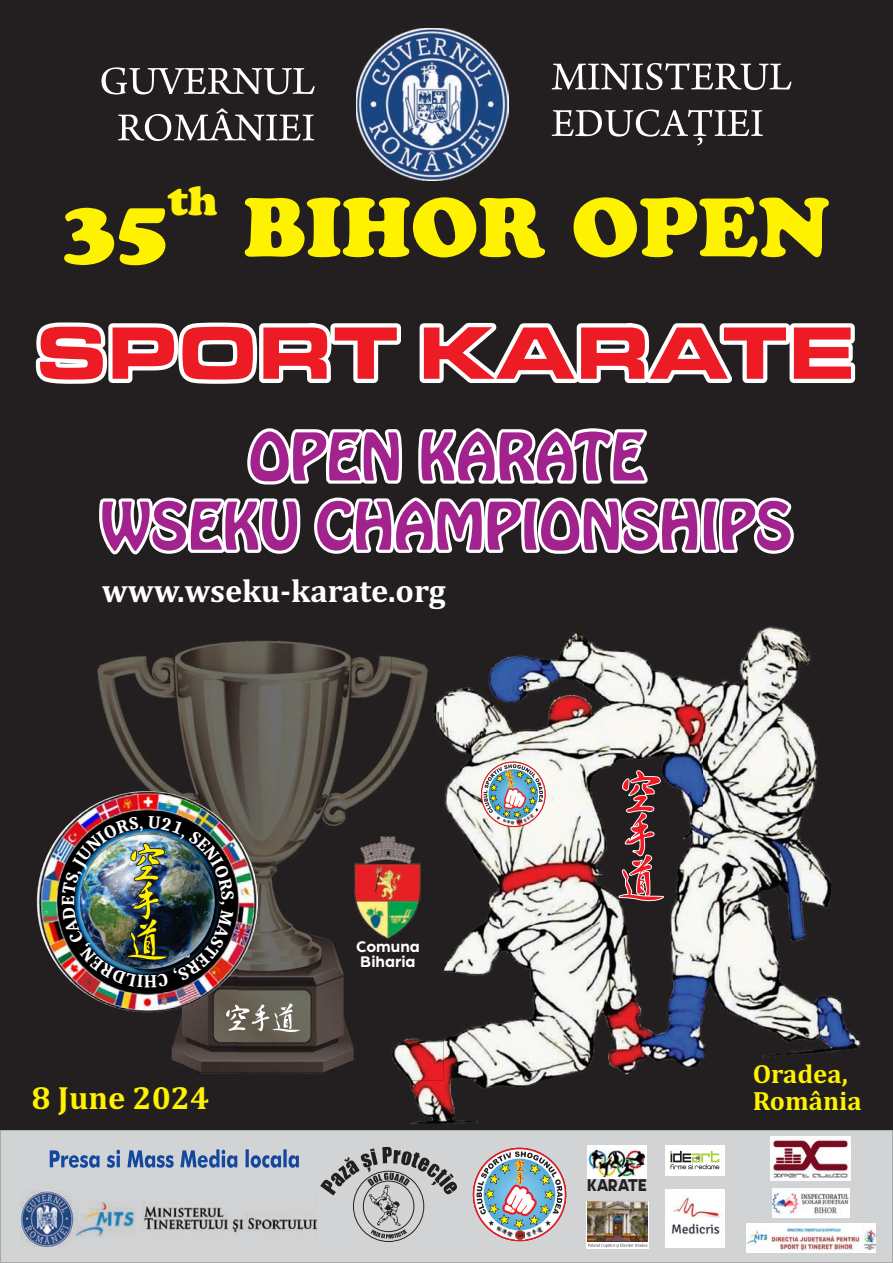
<style>
.page{position:relative;width:893px;height:1263px;background:#fff}
.page>*{position:absolute;margin:0;border:0;box-sizing:border-box;transform-origin:0 0}
.t1{font:82.35px "Cooper Black Std";color:#fff200}
.t2{font:76.95px "Microgramma Bol Ext CE";letter-spacing:.055em;color:#ed1c24}
.t3{font:57.75px/69.3px "Hobo Std";color:#a3238e;text-align:center}
.t4{font:41.25px "Cooper Black Std";color:#fff200}
.t5{font:700 32.55px "Cambria";color:#fff}
.t6{font:700 32.55px "Cambria";color:#fff200}
.t7{font:700 26.7px/26.4px "Cambria";color:#fff200}
.t8{font:700 16.35px/14.5px "Arboria";color:#fff}
.t9{font:15.75px "Gila";color:#231f20}
</style>
<div class="page">
<div style="left:0;top:0;width:893px;height:1130px;background:#231f20"></div>
<img style="left:443px;top:627px;width:261px;height:298px">
<img style="left:704px;top:627px;width:156px;height:497px">
<img style="left:392px;top:925px;width:313px;height:199px">
<img style="left:478px;top:759px;width:71px;height:71px">
<img style="left:620px;top:901px;width:48px;height:4px">
<svg style="left:614px;top:770px;width:54px;height:131px;background:#60383b"></svg>
<div style="left:0;top:1130px;width:893px;height:133px;background:#d1d3d4"></div>
<img style="left:746px;top:1223px;width:129px;height:30px">
<div style="left:665px;top:1145px;width:60px;height:30px;background:#fff"></div>
<svg style="left:670px;top:1151px;width:49px;height:18px"></svg>
<svg style="left:50px;top:1149px;width:249px;height:19px;background:#859bbe"></svg>
<img style="left:772px;top:1188px;width:78px;height:29px">
<img style="left:21px;top:1191px;width:295px;height:56px">
<img style="left:771px;top:1136px;width:80px;height:45px">
<img style="left:477px;top:1151px;width:86px;height:88px">
<svg style="left:320px;top:1147px;width:137px;height:95px;background:#b2b3b4"></svg>
<img style="left:83px;top:614px;width:309px;height:207px">
<img style="left:392px;top:614px;width:51px;height:466px">
<img style="left:237px;top:821px;width:155px;height:52px">
<img style="left:237px;top:873px;width:155px;height:207px">
<img style="left:186px;top:966px;width:52px;height:114px">
<img style="left:83px;top:991px;width:103px;height:89px">
<svg style="left:226px;top:1003px;width:74px;height:30px;background:#8a867c"></svg>
<svg style="left:586px;top:1201px;width:63px;height:48px"></svg>
<img style="left:588px;top:1202px;width:60px;height:40px">
<svg style="left:588px;top:1244px;width:59px;height:3px"></svg>
<img style="left:665px;top:1189px;width:60px;height:59px">
<img style="left:356px;top:28px;width:152px;height:152px">
<svg style="left:101px;top:67px;width:214px;height:74px;background:#4f4b4c"></svg>
<svg style="left:552px;top:63px;width:239px;height:82px;background:#494546"></svg>
<img style="left:588px;top:1145px;width:58px;height:33px">
<svg style="left:128px;top:791px;width:19px;height:2px"></svg>
<img style="left:355px;top:836px;width:66px;height:102px">
<svg style="left:1px;top:183px;width:858px;height:405px"></svg>
<img style="left:58px;top:812px;width:179px;height:179px">
<p class="t4" style="left:168px;top:186px;width:51px">th</p>
<h1 class="t1" style="left:64px;top:199px;width:767px">35 BIHOR OPEN</h1>
<h2 class="t2" style="left:38px;top:318px;width:815px">SPORT KARATE</h2>
<p class="t3" style="left:101px;top:425px;width:693px">OPEN KARATE<br>WSEKU CHAMPIONSHIPS</p>
<p class="t5" style="left:102px;top:577px;width:345px">www.wseku-karate.org</p>
<p class="t6" style="left:32px;top:1084px;width:179px">8 June 2024</p>
<p class="t8" style="left:356px;top:940px;width:65px">Comuna<br>Biharia</p>
<p class="t9" style="left:587px;top:1179px;width:62px">KARATE</p>
<p class="t7" style="left:753px;top:1062px;width:111px">Oradea,<br>România</p>
</div>
